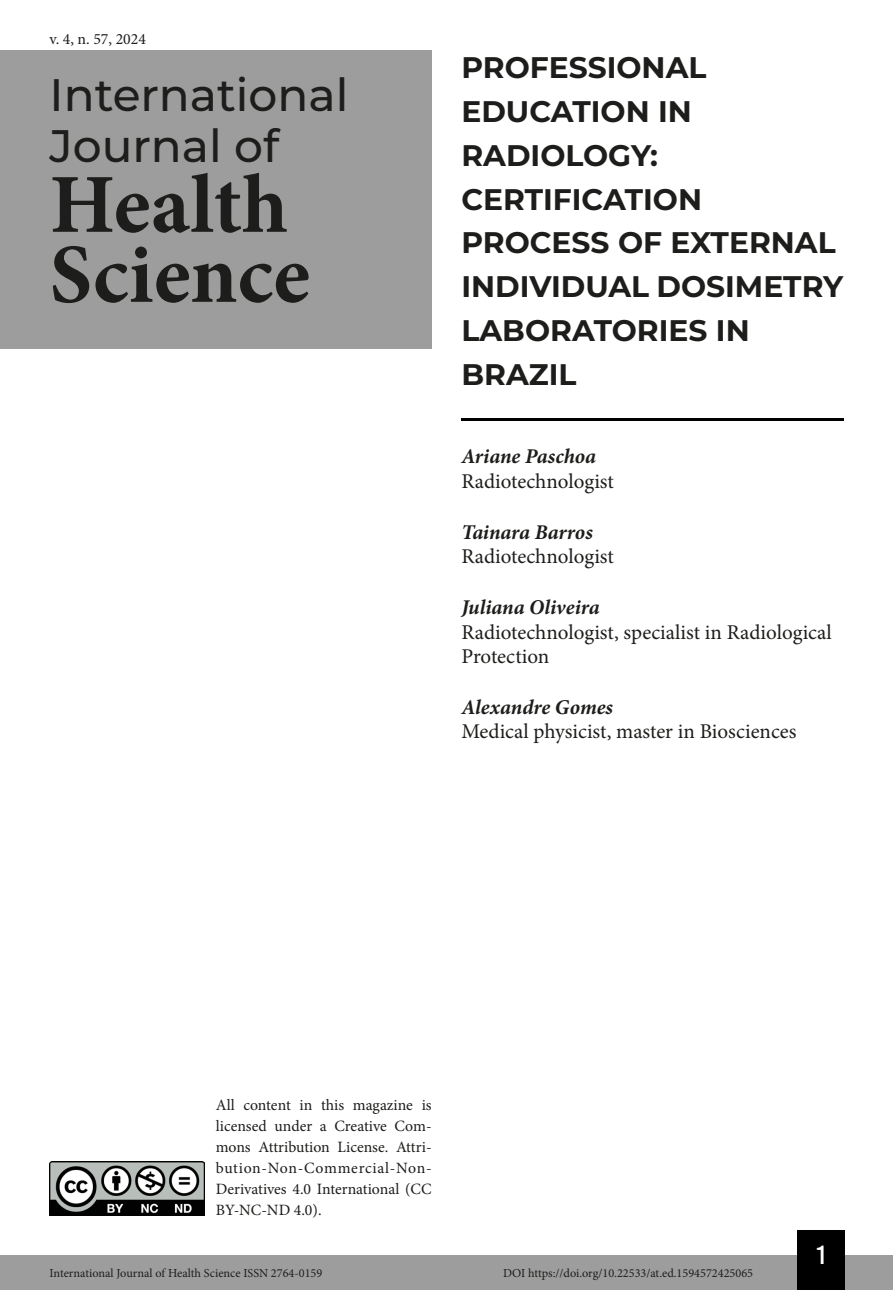
<style>
.page{position:relative;width:893px;height:1290px;background:#fff}
.page>*{position:absolute;margin:0;border:0;box-sizing:border-box;transform-origin:0 0}
.t1{font:700 84px/70px "Minion Pro";color:#1d1d1b}
.t2{font:500 45.5px/50.8px "Montserrat";color:#1d1d1b}
.Título_Artigo{font:700 29.75px/43.8px "Montserrat";color:#1d1d1b}
.t3{font:26.25px "Bebas Kai";color:#fff}
.Infos_autor{font:21px/24.5px "Minion Pro";color:#1d1d1b}
.Autor{font:italic 700 21px "Minion Pro";letter-spacing:-.005em;color:#1d1d1b}
.t4{font:15.75px/21px "Minion Pro";color:#1d1d1b;text-align:justify}
.t5{font:12.25px "Minion Pro";color:#1d1d1b}
</style>
<div class="page">
<div style="left:0;top:1255px;width:893px;height:35px;background:#9d9d9d"></div>
<div style="left:797px;top:1230px;width:48px;height:60px;background:#000"></div>
<img style="left:50px;top:1161px;width:154px;height:54px">
<div style="left:0;top:50px;width:432px;height:298px;background:#9d9d9d"></div>
<hr style="left:461px;top:418px;width:382px;height:2px;background:#000">
<p class="t4" style="left:50px;top:28px;width:98px">v. 4, n. 57, 2024</p>
<h2 class="t2" style="left:50px;top:68px;width:300px">International<br>Journal of</h2>
<h1 class="t1" style="left:50px;top:169px;width:262px">Health<br>Science</h1>
<p class="Título_Artigo" style="left:461px;top:44px;width:383px">PROFESSIONAL<br>EDUCATION IN<br>RADIOLOGY:<br>CERTIFICATION<br>PROCESS OF EXTERNAL<br>INDIVIDUAL DOSIMETRY<br>LABORATORIES IN<br>BRAZIL</p>
<p class="Autor" style="left:461px;top:442px;width:136px">Ariane Paschoa</p>
<p class="Infos_autor" style="left:461px;top:469px;width:154px">Radiotechnologist</p>
<p class="Autor" style="left:461px;top:517px;width:133px">Tainara Barros</p>
<p class="Infos_autor" style="left:461px;top:544px;width:154px">Radiotechnologist</p>
<p class="Autor" style="left:461px;top:592px;width:140px">Juliana Oliveira</p>
<p class="Infos_autor" style="left:461px;top:620px;width:372px">Radiotechnologist, specialist in Radiological<br>Protection</p>
<p class="Autor" style="left:461px;top:692px;width:153px">Alexandre Gomes</p>
<p class="Infos_autor" style="left:461px;top:719px;width:337px">Medical physicist, master in Biosciences</p>
<p class="t4" style="left:216px;top:1095px;width:217px">All content in this magazine is licensed under a Creative Com&shy;mons Attribution License. Attri&shy;bution-Non-Commercial-Non-Derivatives 4.0 International (CC BY-NC-ND 4.0).</p>
<h3 class="t3" style="left:817px;top:1241px;width:10px">1</h3>
<p class="t5" style="left:50px;top:1265px;width:274px">International Journal of Health Science ISSN 2764-0159</p>
<p class="t5" style="left:503px;top:1265px;width:252px">DOI https://doi.org/10.22533/at.ed.1594572425065</p>
</div>
